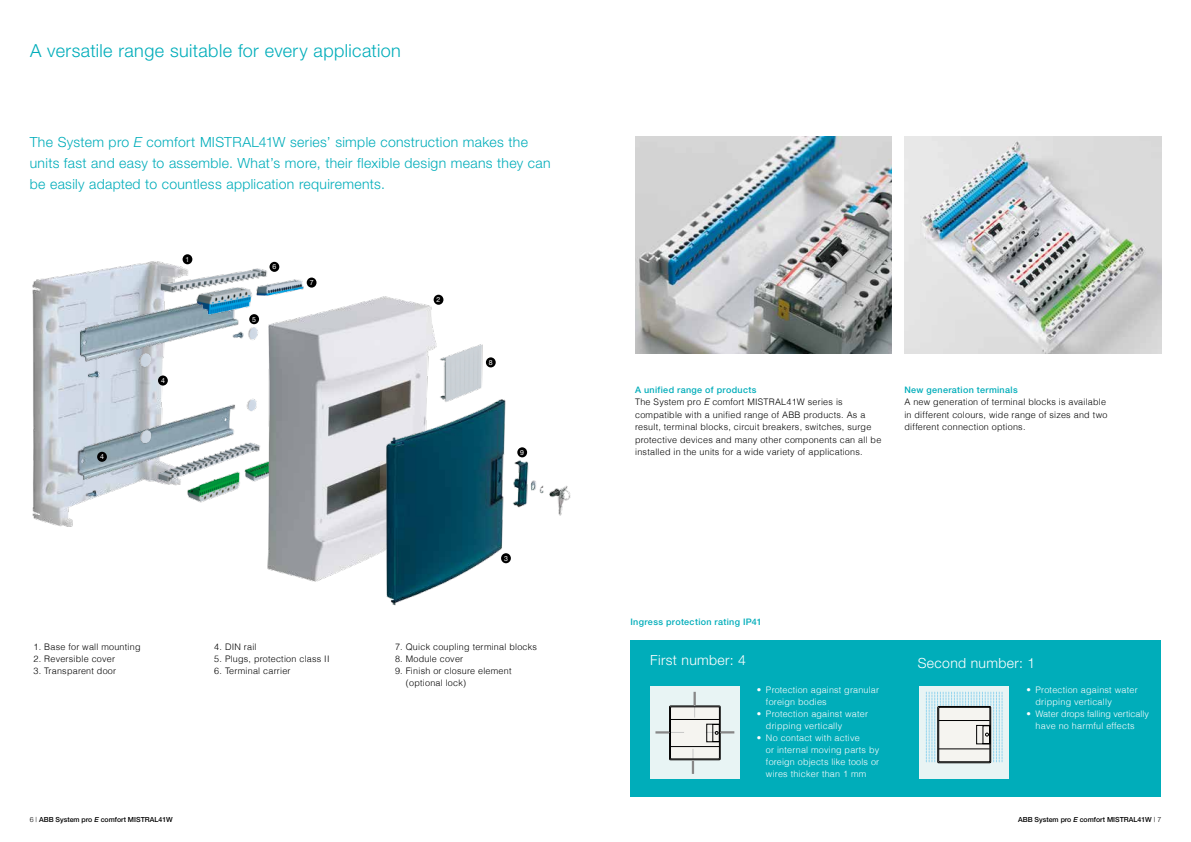
<style>
.page{position:relative;width:1191px;height:842px;background:#fff}
.page>*{position:absolute;margin:0;border:0;box-sizing:border-box;transform-origin:0 0}
.t1{font:300 18px "Helvetica Neue";letter-spacing:.02em;color:#00adba}
.t2{font:300 14px/21px "Helvetica Neue";letter-spacing:.025em;color:#00adba}
.t3{font:300 14px "Helvetica Neue";letter-spacing:.025em;color:#fff}
.t4{font:300 9px/12.5px "Helvetica";letter-spacing:.025em;color:#000}
.t5{font:300 9px/12px "Helvetica";letter-spacing:.025em;color:#fff}
.t6{font:500 9px "Helvetica Neue";letter-spacing:.035em;color:#00adba}
.t7{font:300 9px/12px "Helvetica";color:#fff}
.t8{font:7.1px "Helvetica Neue";color:#fff}
.t9{font:500 7px "Helvetica Neue";color:#000}
.s1{font-style:italic}
.s2{font-weight:300}
</style>
<div class="page">
<img style="left:448px;top:344px;width:48px;height:47px">
<div style="left:486px;top:357px;width:10px;height:10px;background:#000;border-radius:50%"></div>
<img style="left:32px;top:266px;width:94px;height:261px">
<img style="left:65px;top:273px;width:61px;height:237px">
<img style="left:118px;top:318px;width:8px;height:138px">
<img style="left:126px;top:261px;width:51px;height:226px">
<img style="left:177px;top:254px;width:140px;height:249px">
<img style="left:254px;top:290px;width:194px;height:292px">
<img style="left:383px;top:391px;width:188px;height:215px">
<div style="left:630px;top:641px;width:531px;height:156px;background:#00adba"></div>
<div style="left:183px;top:254px;width:9px;height:10px;background:#000;border-radius:50%"></div>
<div style="left:158px;top:375px;width:10px;height:11px;background:#000;border-radius:50%"></div>
<div style="left:249px;top:314px;width:10px;height:10px;background:#000;border-radius:50%"></div>
<div style="left:97px;top:452px;width:10px;height:10px;background:#000;border-radius:50%"></div>
<div style="left:269px;top:262px;width:10px;height:10px;background:#000;border-radius:50%"></div>
<div style="left:307px;top:278px;width:9px;height:10px;background:#000;border-radius:50%"></div>
<img style="left:635px;top:136px;width:257px;height:217px">
<img style="left:904px;top:136px;width:257px;height:217px">
<div style="left:501px;top:553px;width:10px;height:10px;background:#000;border-radius:50%"></div>
<div style="left:517px;top:447px;width:10px;height:10px;background:#000;border-radius:50%"></div>
<div style="left:433px;top:295px;width:10px;height:10px;background:#000;border-radius:50%"></div>
<div style="left:650px;top:687px;width:89px;height:92px;background:#e8f4f4"></div>
<svg style="left:655px;top:692px;width:79px;height:82px"></svg>
<div style="left:919px;top:687px;width:90px;height:92px;background:#e8f4f4"></div>
<svg style="left:926px;top:692px;width:76px;height:70px"></svg>
<h1 class="t1" style="left:30px;top:39px;width:372px">A versatile range suitable for every application</h1>
<h2 class="t2" style="left:30px;top:131px;width:522px">The System pro <span class="s1">E</span> comfort MISTRAL41W series’ simple construction makes the units fast and easy to assemble. What’s more, their flexible design means they can be easily adapted to countless application requirements.</h2>
<p class="t8" style="left:100px;top:452px;width:5px">4</p>
<p class="t8" style="left:185px;top:255px;width:5px">1</p>
<p class="t8" style="left:161px;top:376px;width:5px">4</p>
<p class="t8" style="left:272px;top:262px;width:5px">6</p>
<p class="t8" style="left:252px;top:315px;width:5px">5</p>
<p class="t8" style="left:310px;top:278px;width:5px">7</p>
<p class="t4" style="left:34px;top:640px;width:108px">1. Base for wall mounting</p>
<p class="t4" style="left:34px;top:652px;width:83px">2. Reversible cover</p>
<p class="t4" style="left:34px;top:664px;width:84px">3. Transparent door</p>
<p class="t4" style="left:214px;top:640px;width:44px">4. DIN rail</p>
<p class="t4" style="left:214px;top:652px;width:117px">5. Plugs, protection class II</p>
<p class="t4" style="left:214px;top:664px;width:78px">6. Terminal carrier</p>
<p class="t8" style="left:436px;top:295px;width:5px">2</p>
<p class="t8" style="left:489px;top:358px;width:5px">8</p>
<p class="t8" style="left:520px;top:448px;width:5px">9</p>
<p class="t8" style="left:504px;top:554px;width:5px">3</p>
<p class="t4" style="left:395px;top:640px;width:143px">7. Quick coupling terminal blocks</p>
<p class="t4" style="left:395px;top:652px;width:70px">8. Module cover</p>
<p class="t4" style="left:406px;top:664px;width:107px;line-height:12px;text-indent:-11px">9. Finish or closure element (optional lock)</p>
<p class="t6" style="left:635px;top:384px;width:123px">A unified range of products</p>
<p class="t4" style="left:635px;top:395px;width:248px">The System pro <span class="s1">E</span> comfort MISTRAL41W series is compatible with a unified range of ABB products. As a result, terminal blocks, circuit breakers, switches, surge protective devices and many other components can all be installed in the units for a wide variety of applications.</p>
<p class="t6" style="left:904px;top:384px;width:115px">New generation terminals</p>
<p class="t4" style="left:904px;top:395px;width:204px">A new generation of terminal blocks is available in different colours, wide range of sizes and two different connection options.</p>
<p class="t6" style="left:630px;top:616px;width:133px">Ingress protection rating IP41</p>
<h2 class="t3" style="left:650px;top:651px;width:97px">First number: 4</h2>
<h2 class="t3" style="left:917px;top:654px;width:119px">Second number: 1</h2>
<p class="t5" style="left:766px;top:683px;width:115px;text-indent:-9px">• Protection against granular foreign bodies</p>
<p class="t5" style="left:766px;top:707px;width:104px;text-indent:-9px">• Protection against water dripping vertically</p>
<p class="t5" style="left:766px;top:731px;width:115px;text-indent:-9px">• No contact with active<br>or internal moving parts by foreign objects like tools or wires thicker than 1 mm</p>
<p class="t5" style="left:1035px;top:683px;width:104px;text-indent:-9px">• Protection against water dripping vertically</p>
<p class="t7" style="left:1035px;top:707px;width:115px;text-indent:-9px">• Water drops falling vertically have no harmful effects</p>
<p class="t9" style="left:30px;top:815px;width:145px"><span class="s2">6 |</span> ABB System pro <span class="s1">E</span> comfort MISTRAL41W</p>
<p class="t9" style="left:1018px;top:815px;width:145px">ABB System pro <span class="s1">E</span> comfort MISTRAL41W <span class="s2">| 7</span></p>
</div>
